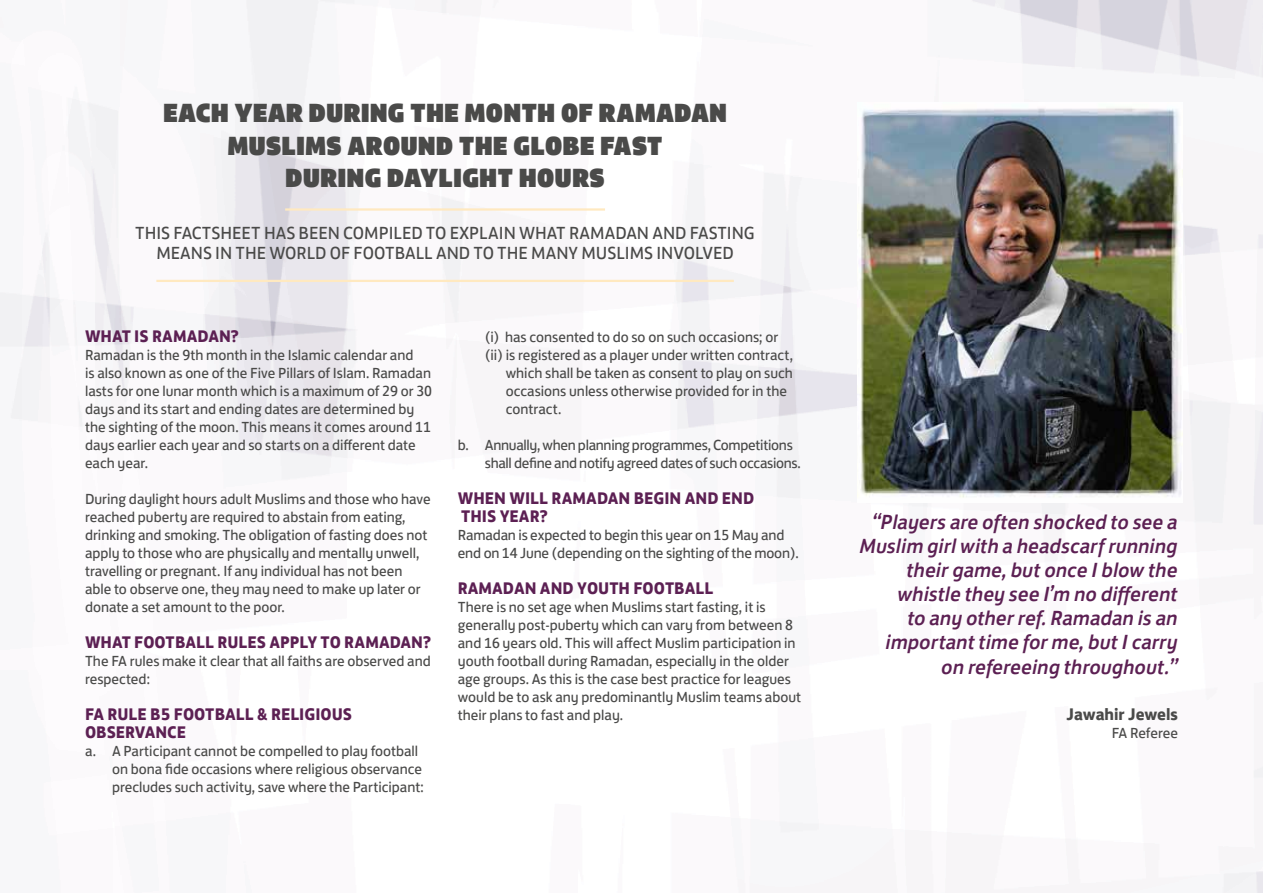
<style>
.page{position:relative;width:1263px;height:893px;background:#fff}
.page>*{position:absolute;margin:0;border:0;box-sizing:border-box;transform-origin:0 0}
.t1{font:27px/32.4px "FS Jack Poster";color:#4a4a49;text-align:center}
.t2{font:italic 500 21px/24px "FS Jack";color:#5c2053;text-align:right}
.t3{font:18px/19.5px "FS Jack";color:#4a4a49;text-align:center}
.t4{font:700 17.25px/18px "FS Jack";color:#5c2053}
.t5{font:700 17.25px "FS Jack";color:#4a4a49}
.t6{font:15px/18px "FS Jack";color:#4a4a49}
.t7{font:15px/18px "FS Jack";letter-spacing:-.02em;color:#4a4a49}
</style>
<div class="page">
<img style="left:0;top:0;width:1263px;height:893px">
<hr style="left:285px;top:208px;width:320px;height:3px;background:#ffe9c0">
<hr style="left:156px;top:280px;width:578px;height:2px;background:#ffe9c0">
<img style="left:858px;top:102px;width:324px;height:401px">
<h1 class="t1" style="left:163px;top:96px;width:565px">EACH YEAR DURING THE MONTH OF RAMADAN<br>MUSLIMS AROUND THE GLOBE FAST<br>DURING DAYLIGHT HOURS</h1>
<p class="t3" style="left:135px;top:222px;width:621px">THIS FACTSHEET HAS BEEN COMPILED TO EXPLAIN WHAT RAMADAN AND FASTING<br>MEANS IN THE WORLD OF FOOTBALL AND TO THE MANY MUSLIMS INVOLVED</p>
<p class="t4" style="left:85px;top:326px;width:155px">WHAT IS RAMADAN?</p>
<p class="t6" style="left:85px;top:345px;width:349px">Ramadan is the 9th month in the Islamic calendar and<br>is also known as one of the Five Pillars of Islam. Ramadan lasts for one lunar month which is a maximum of 29 or 30 days and its start and ending dates are determined by the sighting of the moon. This means it comes around 11 days earlier each year and so starts on a different date each year.</p>
<p class="t6" style="left:85px;top:489px;width:347px">During daylight hours adult Muslims and those who have reached puberty are required to abstain from eating, drinking and smoking. The obligation of fasting does not apply to those who are physically and mentally unwell, travelling or pregnant. If any individual has not been able to observe one, they may need to make up later or donate a set amount to the poor.</p>
<p class="t4" style="left:85px;top:632px;width:348px">WHAT FOOTBALL RULES APPLY TO RAMADAN?</p>
<p class="t6" style="left:85px;top:651px;width:347px">The FA rules make it clear that all faiths are observed and respected:</p>
<p class="t4" style="left:85px;top:704px;width:269px">FA RULE B5 FOOTBALL &amp; RELIGIOUS<br>OBSERVANCE</p>
<p class="t6" style="left:112px;top:741px;width:313px;text-indent:-27px">a. A Participant cannot be compelled to play football on bona fide occasions where religious observance precludes such activity, save where the Participant:</p>
<p class="t6" style="left:485px;top:327px;width:295px">(i) has consented to do so on such occasions; or</p>
<p class="t6" style="left:485px;top:345px;width:310px">(ii) is registered as a player under written contract,</p>
<p class="t6" style="left:506px;top:363px;width:289px">which shall be taken as consent to play on such</p>
<p class="t6" style="left:506px;top:381px;width:283px">occasions unless otherwise provided for in the</p>
<p class="t6" style="left:506px;top:399px;width:57px">contract.</p>
<p class="t7" style="left:485px;top:435px;width:317px;text-indent:-27px">b. Annually, when planning programmes, Competitions shall define and notify agreed dates of such occasions.</p>
<p class="t4" style="left:458px;top:488px;width:298px">WHEN WILL RAMADAN BEGIN AND END<br>THIS YEAR?</p>
<p class="t6" style="left:458px;top:525px;width:343px">Ramadan is expected to begin this year on 15 May and end on 14 June (depending on the sighting of the moon).</p>
<p class="t4" style="left:458px;top:578px;width:257px">RAMADAN AND YOUTH FOOTBALL</p>
<p class="t6" style="left:458px;top:597px;width:345px">There is no set age when Muslims start fasting, it is generally post-puberty which can vary from between 8 and 16 years old. This will affect Muslim participation in youth football during Ramadan, especially in the older age groups. As this is the case best practice for leagues would be to ask any predominantly Muslim teams about their plans to fast and play.</p>
<h2 class="t2" style="left:860px;top:509px;width:320px">“Players are often shocked to see a<br>Muslim girl with a headscarf running their game, but once I blow the whistle they see I’m no different<br>to any other ref. Ramadan is an important time for me, but I carry on refereeing throughout.”</h2>
<p class="t5" style="left:1066px;top:700px;width:113px">Jawahir Jewels</p>
<p class="t6" style="left:1112px;top:723px;width:68px">FA Referee</p>
</div>
